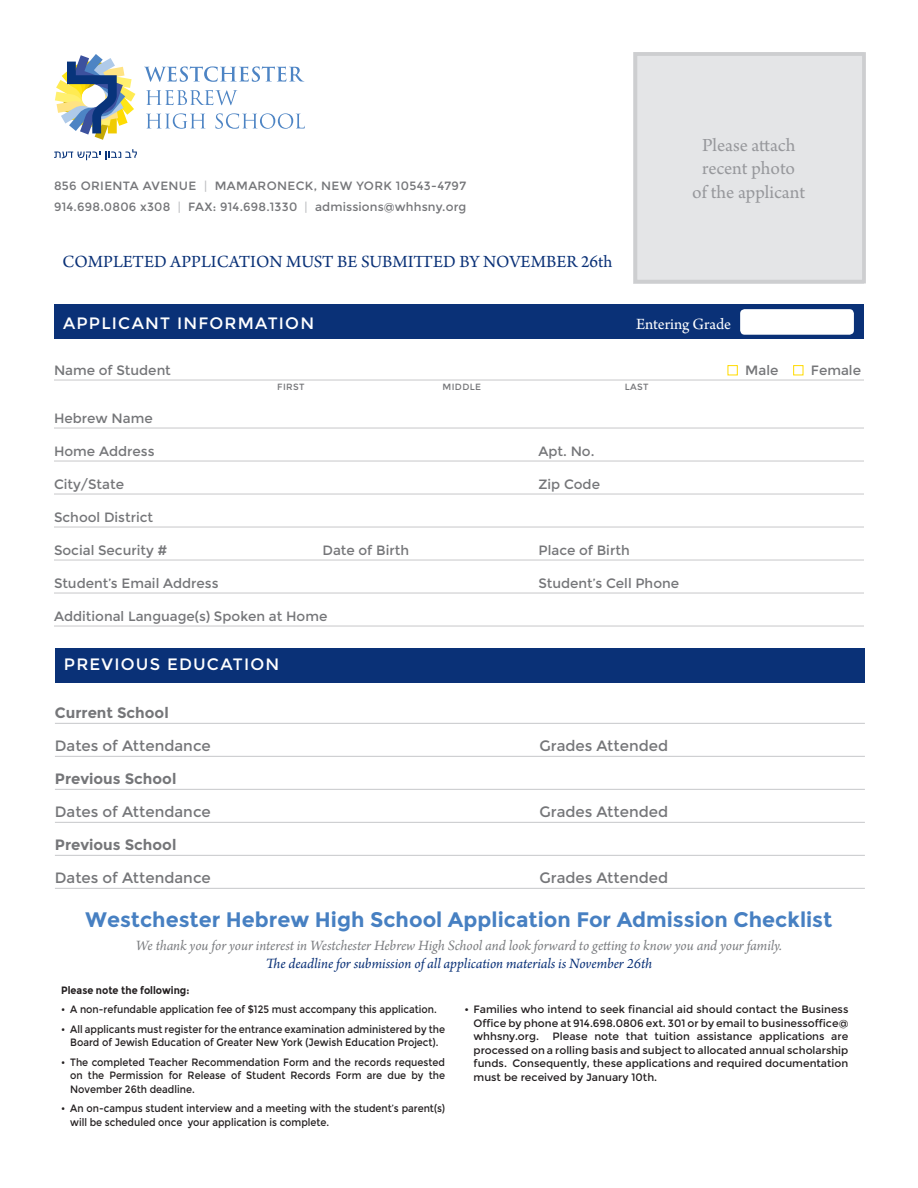
<style>
.page{position:relative;width:918px;height:1188px;background:#fff}
.page>*{position:absolute;margin:0;border:0;box-sizing:border-box;transform-origin:0 0}
.t1{font:700 21px "Montserrat";color:#4780c2}
.t2{font:19.5px "Arno Pro";letter-spacing:-.005em;color:#97989c}
.t3{font:18px "Arno Pro";color:#0a3177}
.t4{font:16.5px "Montserrat";letter-spacing:.075em;color:#fff}
.t5{font:16.5px "Arno Pro";letter-spacing:-.005em;color:#fff}
.t6{font:italic 15px "Arno Pro";letter-spacing:-.005em;color:#7c7e81}
.t7{font:15px "Montserrat";color:#757679}
.t8{font:italic 15px "Arno Pro";letter-spacing:-.005em;color:#0a3177}
.t9{font:700 15px "Montserrat";color:#757679}
.t10{font:13.5px "Montserrat";color:#757679}
.t11{font:12px "Montserrat";letter-spacing:.02em;color:#757679}
.t12{font:10.65px/13.5px "Montserrat";color:#231f20;text-align:center;scale:.91 1}
.t13{font:10.65px/13.5px "Montserrat";color:#231f20;text-align:justify}
.t14{font:700 10.65px "Montserrat";color:#231f20;scale:.91 1}
.t15{font:9px "Montserrat";letter-spacing:.045em;color:#757679}
.s1{color:#bebfc2}
</style>
<div class="page">
<div style="left:634px;top:52px;width:230px;height:232px;background:#e4e5e7"></div>
<hr style="left:54px;top:379px;width:810px;height:2px;background:#cdced0">
<hr style="left:54px;top:427px;width:810px;height:2px;background:#cdced0">
<hr style="left:54px;top:460px;width:810px;height:2px;background:#cdced0">
<hr style="left:54px;top:493px;width:810px;height:2px;background:#cdced0">
<hr style="left:54px;top:526px;width:810px;height:2px;background:#cdced0">
<hr style="left:54px;top:559px;width:810px;height:2px;background:#cdced0">
<hr style="left:54px;top:592px;width:810px;height:2px;background:#cdced0">
<hr style="left:54px;top:625px;width:810px;height:2px;background:#cdced0">
<div style="left:728px;top:365px;width:10px;height:10px;border:1px solid #ffdb01"></div>
<div style="left:793px;top:365px;width:10px;height:10px;border:1px solid #ffdb01"></div>
<div style="left:54px;top:305px;width:810px;height:34px;background:#0a3177"></div>
<div style="left:634px;top:52px;width:232px;height:232px;border:4px solid #cdced0"></div>
<div style="left:740px;top:309px;width:114px;height:26px;background:#fff;border-radius:5px"></div>
<hr style="left:55px;top:723px;width:810px;height:1px;background:#cdced0">
<hr style="left:55px;top:756px;width:810px;height:1px;background:#cdced0">
<hr style="left:55px;top:789px;width:810px;height:1px;background:#cdced0">
<hr style="left:55px;top:822px;width:810px;height:1px;background:#cdced0">
<hr style="left:55px;top:855px;width:810px;height:1px;background:#cdced0">
<hr style="left:55px;top:888px;width:810px;height:1px;background:#cdced0">
<div style="left:55px;top:648px;width:810px;height:34px;background:#0a3177"></div>
<svg style="left:144px;top:66px;width:160px;height:16px"></svg>
<svg style="left:146px;top:90px;width:91px;height:15px"></svg>
<svg style="left:146px;top:113px;width:60px;height:16px"></svg>
<svg style="left:215px;top:113px;width:90px;height:16px"></svg>
<svg style="left:55px;top:54px;width:80px;height:86px"></svg>
<svg style="left:54px;top:149px;width:83px;height:11px"></svg>
<p class="t11" style="left:54px;top:179px;width:414px">856 ORIENTA AVENUE <span class="s1">|</span> MAMARONECK, NEW YORK 10543-4797</p>
<p class="t11" style="left:54px;top:200px;width:414px">914.698.0806 x308 <span class="s1">|</span> FAX: 914.698.1330 <span class="s1">|</span> admissions@whhsny.org</p>
<p class="t3" style="left:63px;top:251px;width:551px">COMPLETED APPLICATION MUST BE SUBMITTED BY NOVEMBER 26th</p>
<p class="t2" style="left:702px;top:134px;width:95px">Please attach</p>
<p class="t2" style="left:702px;top:157px;width:94px">recent photo</p>
<p class="t2" style="left:692px;top:181px;width:114px">of the applicant</p>
<p class="t4" style="left:63px;top:314px;width:253px">APPLICANT INFORMATION</p>
<p class="t5" style="left:636px;top:315px;width:97px">Entering Grade</p>
<p class="t10" style="left:54px;top:362px;width:118px">Name of Student</p>
<p class="t10" style="left:745px;top:362px;width:35px">Male</p>
<p class="t10" style="left:811px;top:362px;width:52px">Female</p>
<p class="t15" style="left:277px;top:382px;width:29px">FIRST</p>
<p class="t15" style="left:442px;top:382px;width:40px">MIDDLE</p>
<p class="t15" style="left:625px;top:382px;width:26px">LAST</p>
<p class="t10" style="left:54px;top:410px;width:100px">Hebrew Name</p>
<p class="t10" style="left:54px;top:443px;width:102px">Home Address</p>
<p class="t10" style="left:539px;top:443px;width:58px">Apt. No.</p>
<p class="t10" style="left:54px;top:476px;width:72px">City/State</p>
<p class="t10" style="left:539px;top:476px;width:63px">Zip Code</p>
<p class="t10" style="left:54px;top:509px;width:101px">School District</p>
<p class="t10" style="left:54px;top:542px;width:115px">Social Security #</p>
<p class="t10" style="left:323px;top:542px;width:88px">Date of Birth</p>
<p class="t10" style="left:539px;top:542px;width:93px">Place of Birth</p>
<p class="t10" style="left:54px;top:575px;width:166px">Student’s Email Address</p>
<p class="t10" style="left:539px;top:575px;width:142px">Student’s Cell Phone</p>
<p class="t10" style="left:54px;top:608px;width:275px">Additional Language(s) Spoken at Home</p>
<p class="t4" style="left:64px;top:655px;width:217px">PREVIOUS EDUCATION</p>
<p class="t9" style="left:55px;top:704px;width:115px">Current School</p>
<p class="t7" style="left:55px;top:737px;width:158px">Dates of Attendance</p>
<p class="t7" style="left:539px;top:737px;width:130px">Grades Attended</p>
<p class="t9" style="left:55px;top:770px;width:123px">Previous School</p>
<p class="t7" style="left:55px;top:803px;width:158px">Dates of Attendance</p>
<p class="t7" style="left:539px;top:803px;width:130px">Grades Attended</p>
<p class="t9" style="left:55px;top:836px;width:123px">Previous School</p>
<p class="t7" style="left:55px;top:869px;width:158px">Dates of Attendance</p>
<p class="t7" style="left:539px;top:869px;width:130px">Grades Attended</p>
<p class="t1" style="left:86px;top:907px;width:748px">Westchester Hebrew High School Application For Admission Checklist</p>
<p class="t6" style="left:136px;top:936px;width:648px">We thank you for your interest in Westchester Hebrew High School and look forward to getting to know you and your family.</p>
<p class="t8" style="left:266px;top:954px;width:388px">The deadline for submission of all application materials is November 26th</p>
<p class="t14" style="left:61px;top:983px;width:142px">Please note the following:</p>
<p class="t12" style="left:61px;top:1003px;width:414px">• A non-refundable application fee of $125 must accompany this application.</p>
<p class="t12" style="left:61px;top:1022px;width:423px">• All applicants must register for the entrance examination administered by the<br>Board of Jewish Education of Greater New York (Jewish Education Project).</p>
<p class="t12" style="left:70px;top:1055px;width:413px;text-align:justify;text-indent:-9px">• The completed Teacher Recommendation Form and the records requested on the Permission for Release of Student Records Form are due by the November 26th deadline.</p>
<p class="t12" style="left:70px;top:1102px;width:413px;text-align:left;text-indent:-9px">• An on-campus student interview and a meeting with the student’s parent(s) will be scheduled once your application is complete.</p>
<p class="t13" style="left:474px;top:1003px;width:376px;text-indent:-9px">• Families who intend to seek financial aid should contact the Business Office by phone at 914.698.0806 ext. 301 or by email to businessoffice@ whhsny.org.</p>
<p class="t13" style="left:474px;top:1030px;width:376px;text-indent:79px">Please note that tuition assistance applications are processed on a rolling basis and subject to allocated annual scholarship funds. Consequently, these applications and required documentation must be received by January 10th.</p>
</div>
